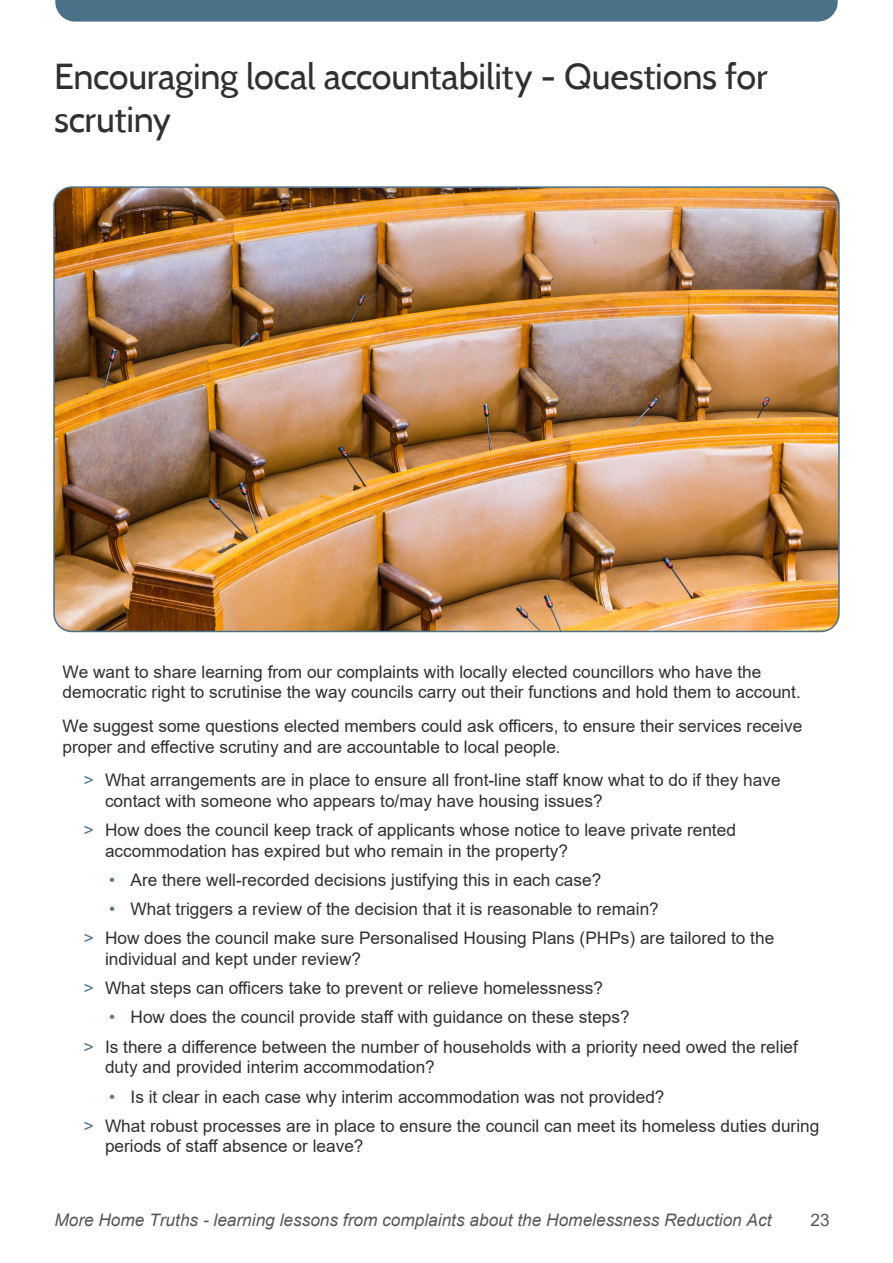
<style>
.page{position:relative;width:893px;height:1263px;background:#fff}
.page>*{position:absolute;margin:0;border:0;box-sizing:border-box;transform-origin:0 0}
.Top_head{font:36px/43.2px "Cabin";letter-spacing:-.005em;color:#312f30}
.Body_text{font:17.25px/20.7px "Arial";color:#312f30}
.t1{font:italic 17.25px "Arial";color:#57585a}
.t2{font:17.25px "Arial";color:#57585a}
.s1{color:#52768e}
</style>
<div class="page">
<div style="left:55px;top:0;width:783px;height:22px;background:#4b7189"></div>
<img style="left:56px;top:189px;width:781px;height:442px">
<div style="left:53px;top:186px;width:787px;height:446px;border:2px solid #4b7189;border-radius:18px"></div>
<h1 class="Top_head" style="left:54px;top:54px;width:715px">Encouraging local accountability - Questions for scrutiny</h1>
<p class="Body_text" style="left:63px;top:661px;width:740px">We want to share learning from our complaints with locally elected councillors who have the democratic right to scrutinise the way councils carry out their functions and hold them to account.</p>
<p class="Body_text" style="left:63px;top:715px;width:741px">We suggest some questions elected members could ask officers, to ensure their services receive proper and effective scrutiny and are accountable to local people.</p>
<p class="Body_text" style="left:105px;top:769px;width:677px;text-indent:-21px"><span class="s1">&gt;</span> What arrangements are in place to ensure all front-line staff know what to do if they have contact with someone who appears to/may have housing issues?</p>
<p class="Body_text" style="left:105px;top:819px;width:632px;text-indent:-21px"><span class="s1">&gt;</span> How does the council keep track of applicants whose notice to leave private rented accommodation has expired but who remain in the property?</p>
<p class="Body_text" style="left:109px;top:869px;width:493px"><span class="s1">•</span> Are there well-recorded decisions justifying this in each case?</p>
<p class="Body_text" style="left:109px;top:898px;width:551px"><span class="s1">•</span> What triggers a review of the decision that it is reasonable to remain?</p>
<p class="Body_text" style="left:105px;top:928px;width:671px;text-indent:-21px"><span class="s1">&gt;</span> How does the council make sure Personalised Housing Plans (PHPs) are tailored to the individual and kept under review?</p>
<p class="Body_text" style="left:84px;top:978px;width:521px"><span class="s1">&gt;</span> What steps can officers take to prevent or relieve homelessness?</p>
<p class="Body_text" style="left:109px;top:1007px;width:522px"><span class="s1">•</span> How does the council provide staff with guidance on these steps?</p>
<p class="Body_text" style="left:105px;top:1036px;width:694px;text-indent:-21px"><span class="s1">&gt;</span> Is there a difference between the number of households with a priority need owed the relief duty and provided interim accommodation?</p>
<p class="Body_text" style="left:109px;top:1086px;width:557px"><span class="s1">•</span> Is it clear in each case why interim accommodation was not provided?</p>
<p class="Body_text" style="left:105px;top:1115px;width:716px;text-indent:-21px"><span class="s1">&gt;</span> What robust processes are in place to ensure the council can meet its homeless duties during periods of staff absence or leave?</p>
<p class="t1" style="left:54px;top:1208px;width:719px">More Home Truths - learning lessons from complaints about the Homelessness Reduction Act</p>
<p class="t2" style="left:811px;top:1207px;width:21px">23</p>
</div>
